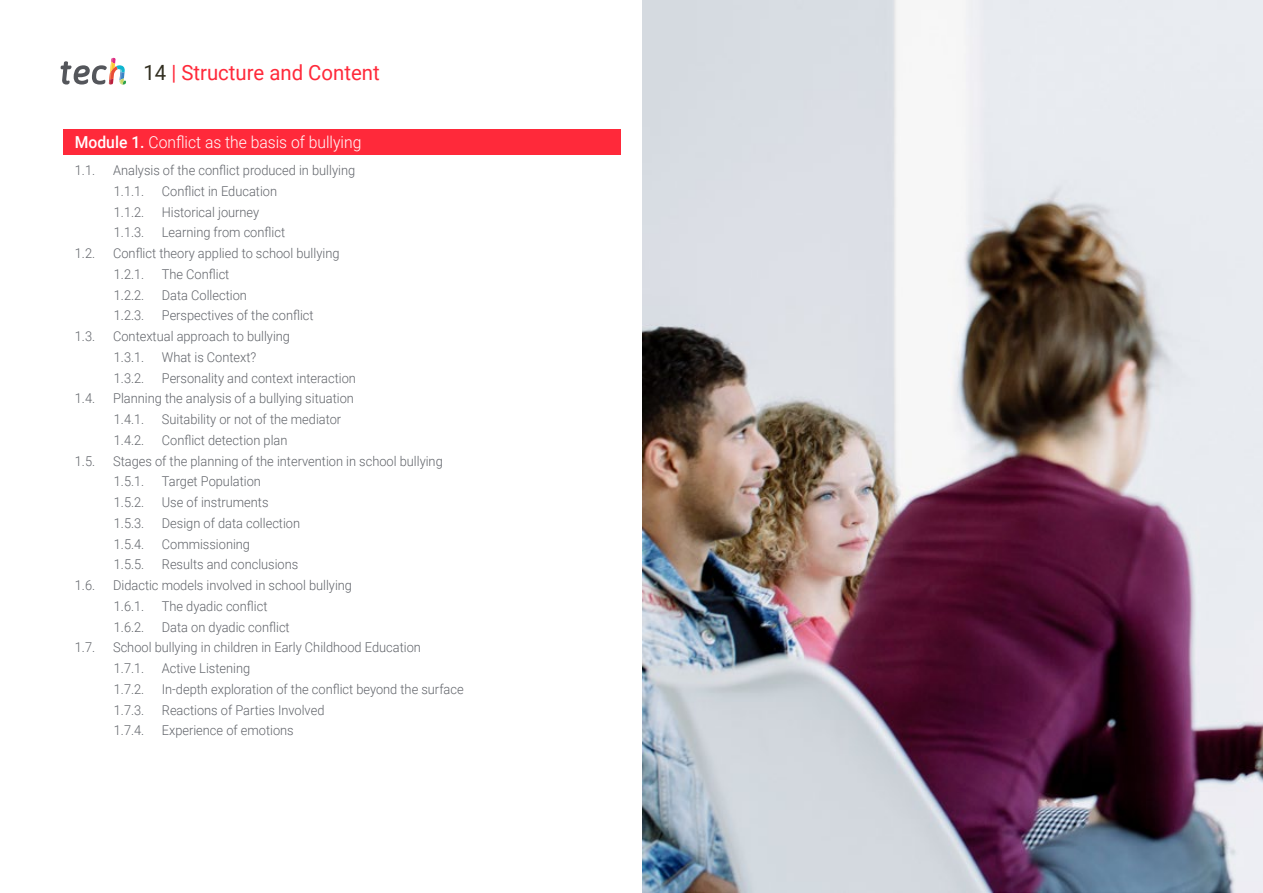
<style>
.page{position:relative;width:1263px;height:893px;background:#fff}
.page>*{position:absolute;margin:0;border:0;box-sizing:border-box;transform-origin:0 0}
.t1{font:21px "Roboto";color:#ff293a}
.t2{font:300 16.5px "Roboto";color:#fff;scale:.95 1}
.t3{font:300 13.5px/20.7px "Roboto";color:#61646a;scale:.95 1}
.s1{color:#312e20}
.s2{font-weight:500}
</style>
<div class="page">
<svg style="left:61px;top:58px;width:65px;height:27px"></svg>
<div style="left:64px;top:129px;width:557px;height:25px;background:#ff293a"></div>
<img style="left:642px;top:0;width:621px;height:893px">
<h1 class="t1" style="left:144px;top:57px;width:238px"><span class="s1">14</span> | Structure and Content</h1>
<p class="t2" style="left:75px;top:131px;width:303px"><span class="s2">Module 1.</span> Conflict as the basis of bullying</p>
<p class="t3" style="left:75px;top:159px;width:23px">1.1.</p>
<p class="t3" style="left:113px;top:159px;width:256px">Analysis of the conflict produced in bullying<br>1.1.1.</p>
<p class="t3" style="left:162px;top:180px;width:123px">Conflict in Education</p>
<p class="t3" style="left:114px;top:201px;width:34px">1.1.2.</p>
<p class="t3" style="left:162px;top:201px;width:104px">Historical journey</p>
<p class="t3" style="left:114px;top:222px;width:34px">1.1.3.</p>
<p class="t3" style="left:162px;top:222px;width:131px">Learning from conflict</p>
<p class="t3" style="left:75px;top:242px;width:23px">1.2.</p>
<p class="t3" style="left:113px;top:242px;width:240px">Conflict theory applied to school bullying<br>1.2.1.</p>
<p class="t3" style="left:162px;top:263px;width:73px">The Conflict</p>
<p class="t3" style="left:114px;top:284px;width:34px">1.2.2.</p>
<p class="t3" style="left:162px;top:284px;width:91px">Data Collection</p>
<p class="t3" style="left:114px;top:305px;width:34px">1.2.3.</p>
<p class="t3" style="left:162px;top:305px;width:161px">Perspectives of the conflict</p>
<p class="t3" style="left:75px;top:325px;width:23px">1.3.</p>
<p class="t3" style="left:113px;top:325px;width:188px">Contextual approach to bullying<br>1.3.1.</p>
<p class="t3" style="left:162px;top:346px;width:101px">What is Context?</p>
<p class="t3" style="left:114px;top:367px;width:34px">1.3.2.</p>
<p class="t3" style="left:162px;top:367px;width:206px">Personality and context interaction</p>
<p class="t3" style="left:75px;top:388px;width:23px">1.4.</p>
<p class="t3" style="left:113px;top:388px;width:255px">Planning the analysis of a bullying situation<br>1.4.1.</p>
<p class="t3" style="left:162px;top:408px;width:190px">Suitability or not of the mediator</p>
<p class="t3" style="left:114px;top:429px;width:34px">1.4.2.</p>
<p class="t3" style="left:162px;top:429px;width:134px">Conflict detection plan</p>
<p class="t3" style="left:75px;top:450px;width:23px">1.5.</p>
<p class="t3" style="left:113px;top:450px;width:349px">Stages of the planning of the intervention in school bullying<br>1.5.1.</p>
<p class="t3" style="left:162px;top:471px;width:106px">Target Population</p>
<p class="t3" style="left:114px;top:491px;width:34px">1.5.2.</p>
<p class="t3" style="left:162px;top:491px;width:114px">Use of instruments</p>
<p class="t3" style="left:114px;top:512px;width:34px">1.5.3.</p>
<p class="t3" style="left:162px;top:512px;width:147px">Design of data collection</p>
<p class="t3" style="left:114px;top:533px;width:34px">1.5.4.</p>
<p class="t3" style="left:162px;top:533px;width:94px">Commissioning</p>
<p class="t3" style="left:114px;top:554px;width:34px">1.5.5.</p>
<p class="t3" style="left:162px;top:554px;width:145px">Results and conclusions</p>
<p class="t3" style="left:75px;top:574px;width:23px">1.6.</p>
<p class="t3" style="left:113px;top:574px;width:253px">Didactic models involved in school bullying<br>1.6.1.</p>
<p class="t3" style="left:162px;top:595px;width:113px">The dyadic conflict</p>
<p class="t3" style="left:114px;top:616px;width:34px">1.6.2.</p>
<p class="t3" style="left:162px;top:616px;width:136px">Data on dyadic conflict</p>
<p class="t3" style="left:75px;top:637px;width:23px">1.7.</p>
<p class="t3" style="left:113px;top:637px;width:325px">School bullying in children in Early Childhood Education<br>1.7.1.</p>
<p class="t3" style="left:162px;top:657px;width:95px">Active Listening</p>
<p class="t3" style="left:114px;top:678px;width:34px">1.7.2.</p>
<p class="t3" style="left:162px;top:678px;width:319px">In-depth exploration of the conflict beyond the surface</p>
<p class="t3" style="left:114px;top:699px;width:34px">1.7.3.</p>
<p class="t3" style="left:162px;top:699px;width:173px">Reactions of Parties Involved</p>
<p class="t3" style="left:114px;top:720px;width:34px">1.7.4.</p>
<p class="t3" style="left:162px;top:720px;width:140px">Experience of emotions</p>
</div>
